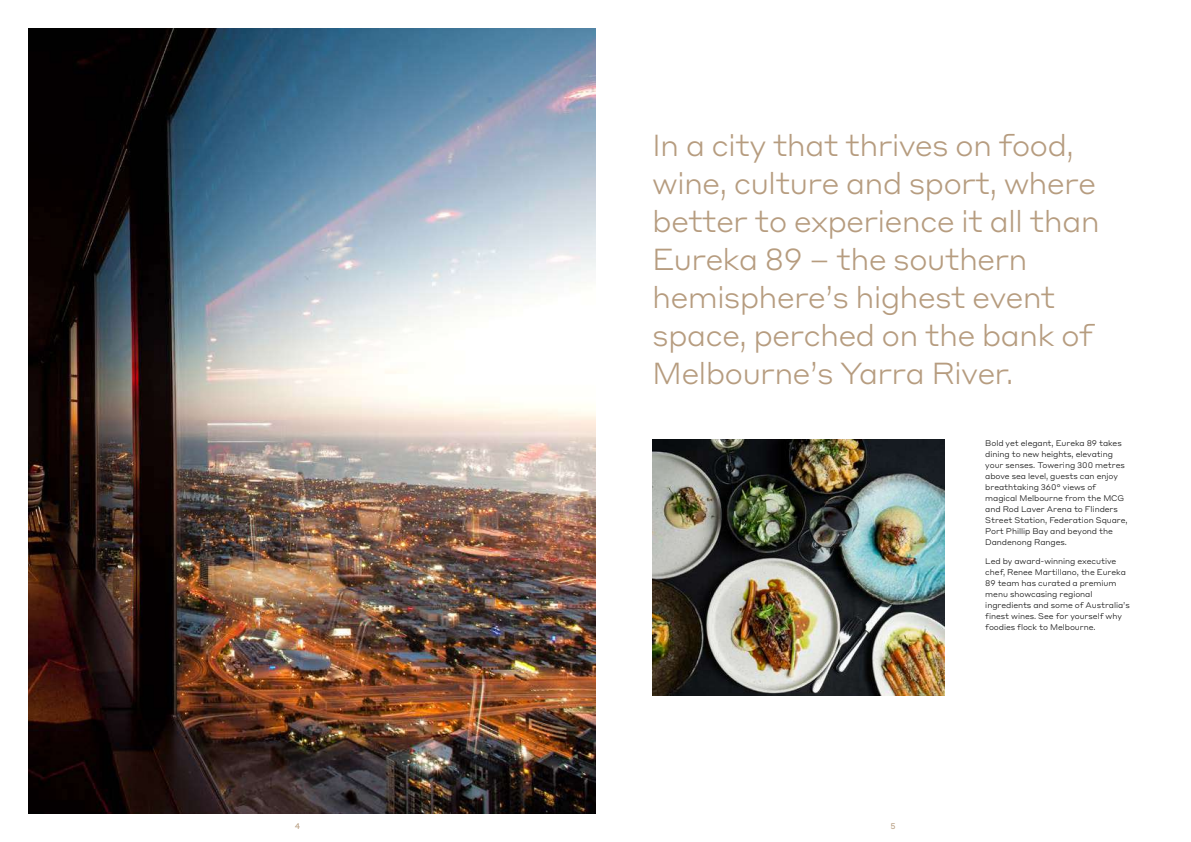
<style>
.page{position:relative;width:1191px;height:842px;background:#fff}
.page>*{position:absolute;margin:0;border:0;box-sizing:border-box;transform-origin:0 0}
.t1{font:300 30px/38px "Styrene A";letter-spacing:-.03em;color:#b69c7f}
.t2{font:300 8px/11px "Styrene A";letter-spacing:-.01em;color:#000}
.t3{font:8px "Styrene B";color:#b69c7f}
</style>
<div class="page">
<img style="left:28px;top:28px;width:567px;height:786px">
<img style="left:652px;top:440px;width:292px;height:255px">
<h1 class="t1" style="left:652px;top:124px;width:449px">In a city that thrives on food, wine, culture and sport, where better to experience it all than<br>Eureka 89 – the southern hemisphere’s highest event space, perched on the bank of<br>Melbourne’s Yarra River.</h1>
<p class="t3" style="left:295px;top:819px;width:7px">4</p>
<p class="t3" style="left:890px;top:819px;width:7px">5</p>
<p class="t2" style="left:985px;top:437px;width:144px">Bold yet elegant, Eureka 89 takes dining to new heights, elevating your senses. Towering 300 metres above sea level, guests can enjoy breathtaking 360° views of magical Melbourne from the MCG and Rod Laver Arena to Flinders<br>Street Station, Federation Square,<br>Port Phillip Bay and beyond the<br>Dandenong Ranges.</p>
<p class="t2" style="left:985px;top:555px;width:146px">Led by award-winning executive chef, Renee Martillano, the Eureka<br>89 team has curated a premium menu showcasing regional ingredients and some of Australia’s finest wines. See for yourself why foodies flock to Melbourne.</p>
</div>
